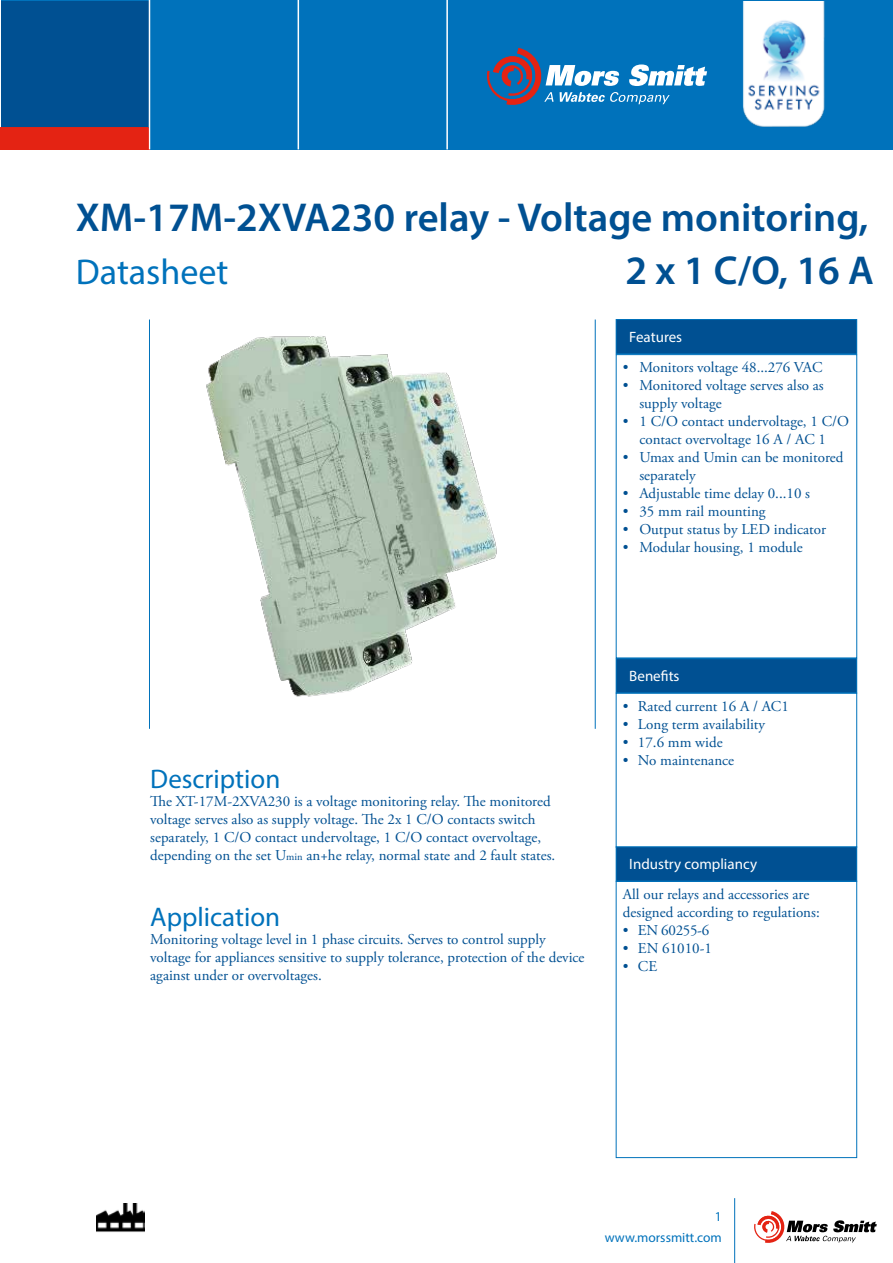
<style>
.page{position:relative;width:893px;height:1263px;background:#fff}
.page>*{position:absolute;margin:0;border:0;box-sizing:border-box;transform-origin:0 0}
.t1{font:600 40.5px "Myriad Pro";color:#005092}
.t2{font:36px "Myriad Pro";color:#0072bb}
.t3{font:27px "Myriad Pro";color:#0072bb}
.t4{font:15px/18px "Adobe Garamond Pro";color:#005092}
.t5{font:15px "Myriad Pro";color:#fff}
.t6{font:13.5px/21px "Myriad Pro";color:#0072bb;text-align:right}
.s1{font-size:10.5px}
</style>
<div class="page">
<div style="left:1px;top:0;width:892px;height:149px;background:#0072bb"></div>
<div style="left:1px;top:1px;width:148px;height:148px;background:#005092"></div>
<hr style="left:149px;top:0;width:1px;height:149px;background:#fff">
<hr style="left:298px;top:0;width:1px;height:149px;background:#fff">
<hr style="left:446px;top:0;width:2px;height:149px;background:#fff">
<hr style="left:149px;top:319px;width:1px;height:410px;background:#0072bb">
<hr style="left:595px;top:319px;width:1px;height:410px;background:#0072bb">
<img style="left:742px;top:1px;width:83px;height:126px">
<hr style="left:734px;top:1198px;width:1px;height:65px;background:#0072bb">
<div style="left:0;top:127px;width:149px;height:23px;background:#e42313"></div>
<svg style="left:487px;top:48px;width:220px;height:57px"></svg>
<div style="left:616px;top:320px;width:241px;height:34px;background:#005092"></div>
<div style="left:616px;top:319px;width:241px;height:35px;border:1px solid #0072bb"></div>
<div style="left:616px;top:659px;width:241px;height:34px;background:#005092"></div>
<div style="left:616px;top:658px;width:241px;height:35px;border:1px solid #0072bb"></div>
<div style="left:616px;top:693px;width:241px;height:154px;border:1px solid #0072bb"></div>
<div style="left:616px;top:847px;width:241px;height:34px;background:#005092"></div>
<div style="left:616px;top:846px;width:241px;height:35px;border:1px solid #0072bb"></div>
<div style="left:616px;top:881px;width:241px;height:277px;border:1px solid #0072bb"></div>
<svg style="left:754px;top:1211px;width:123px;height:32px"></svg>
<img style="left:96px;top:1203px;width:48px;height:29px">
<img style="left:206px;top:336px;width:291px;height:361px">
<h1 class="t1" style="left:76px;top:192px;width:794px">XM-17M-2XVA230 relay - Voltage monitoring,</h1>
<h2 class="t2" style="left:76px;top:249px;width:154px">Datasheet</h2>
<h1 class="t1" style="left:625px;top:244px;width:250px">2 x 1 C/O, 16 A</h1>
<p class="t5" style="left:629px;top:327px;width:54px">Features</p>
<p class="t4" style="left:623px;top:359px;width:201px">• Monitors voltage 48...276 VAC</p>
<p class="t4" style="left:639px;top:377px;width:186px;text-indent:-16px">• Monitored voltage serves also as supply voltage</p>
<p class="t4" style="left:623px;top:413px;width:228px;text-align:center">• 1 C/O contact undervoltage, 1 C/O contact overvoltage 16 A / AC 1</p>
<p class="t4" style="left:639px;top:449px;width:205px;text-indent:-16px">• Umax and Umin can be monitored separately</p>
<p class="t4" style="left:623px;top:485px;width:189px">• Adjustable time delay 0...10 s</p>
<p class="t4" style="left:623px;top:503px;width:144px">• 35 mm rail mounting</p>
<p class="t4" style="left:623px;top:521px;width:205px">• Output status by LED indicator</p>
<p class="t4" style="left:623px;top:539px;width:181px">• Modular housing, 1 module</p>
<h3 class="t3" style="left:150px;top:762px;width:132px">Description</h3>
<p class="t4" style="left:150px;top:792px;width:407px">The XT-17M-2XVA230 is a voltage monitoring relay. The monitored voltage serves also as supply voltage. The 2x 1 C/O contacts switch separately, 1 C/O contact undervoltage, 1 C/O contact overvoltage, depending on the set U<span class="s1">min</span> an+he relay, normal state and 2 fault states.</p>
<h3 class="t3" style="left:150px;top:900px;width:131px">Application</h3>
<p class="t4" style="left:150px;top:930px;width:436px">Monitoring voltage level in 1 phase circuits. Serves to control supply voltage for appliances sensitive to supply tolerance, protection of the device against under or overvoltages.</p>
<p class="t5" style="left:629px;top:667px;width:52px">Benefits</p>
<p class="t4" style="left:623px;top:697px;width:167px">• Rated current 16 A / AC1</p>
<p class="t4" style="left:623px;top:715px;width:144px">• Long term availability</p>
<p class="t4" style="left:623px;top:733px;width:101px">• 17.6 mm wide</p>
<p class="t4" style="left:623px;top:751px;width:113px">• No maintenance</p>
<p class="t5" style="left:629px;top:855px;width:129px">Industry compliancy</p>
<p class="t4" style="left:623px;top:886px;width:198px">All our relays and accessories are designed according to regulations:</p>
<p class="t4" style="left:623px;top:922px;width:88px">• EN 60255-6</p>
<p class="t4" style="left:623px;top:940px;width:91px">• EN 61010-1</p>
<p class="t4" style="left:623px;top:958px;width:36px">• CE</p>
<p class="t6" style="left:605px;top:1206px;width:118px">1 www.morssmitt.com</p>
</div>
